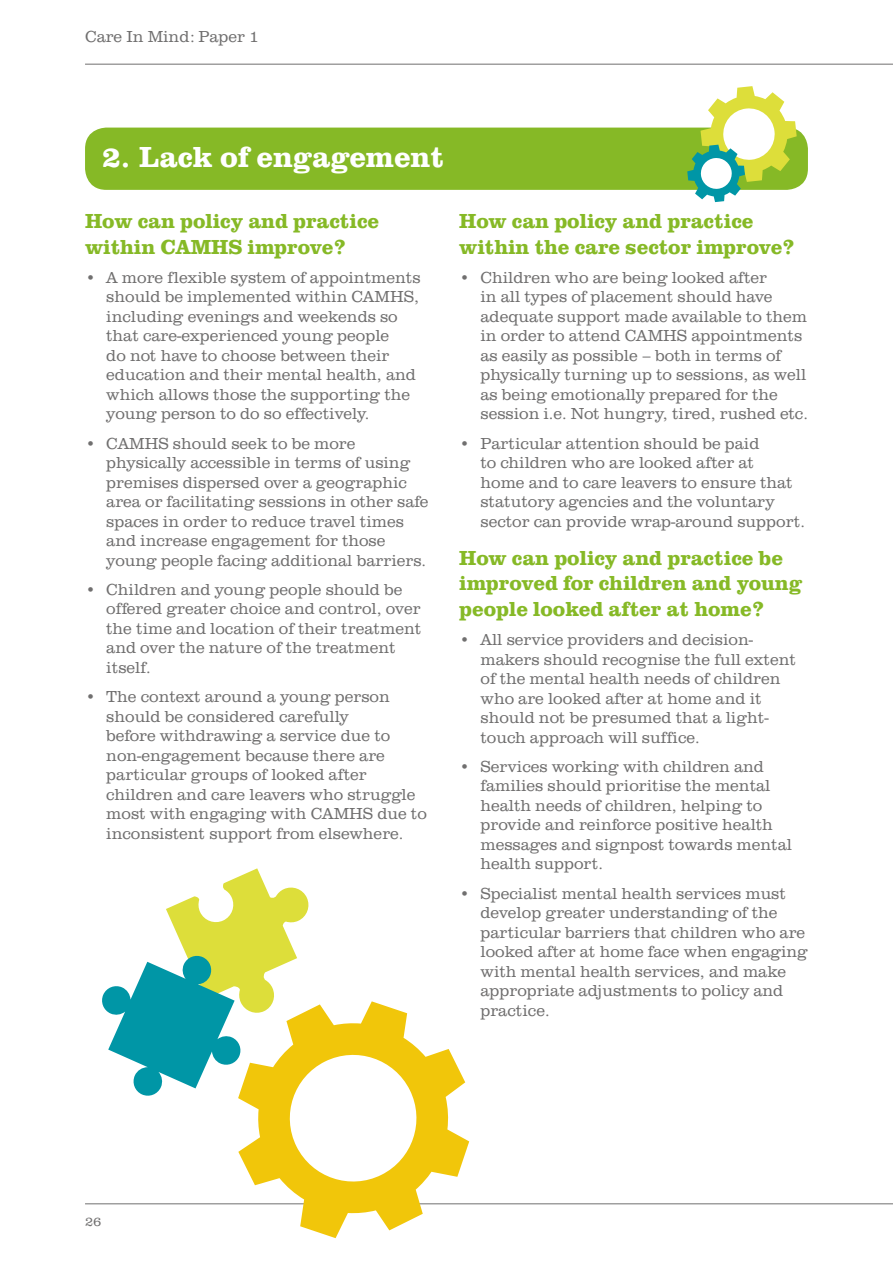
<style>
.page{position:relative;width:893px;height:1263px;background:#fff}
.page>*{position:absolute;margin:0;border:0;box-sizing:border-box;transform-origin:0 0}
.t1{font:700 30px "URW Clarendon TOT";color:#fff}
.t2{font:700 21px/25.5px "URW Clarendon TOT";color:#86b926}
.t3{font:300 16.5px/19.5px "URW Clarendon TOT";color:#706f6f}
.t4{font:300 13.5px "URW Clarendon TOT";color:#706f6f}
</style>
<div class="page">
<hr style="left:85px;top:64px;width:808px;height:1px;background:#706f6f">
<hr style="left:85px;top:1203px;width:808px;height:1px;background:#706f6f">
<div style="left:85px;top:128px;width:723px;height:62px;background:#86b926;border-radius:21px"></div>
<svg style="left:687px;top:86px;width:110px;height:116px"></svg>
<svg style="left:238px;top:1001px;width:231px;height:237px"></svg>
<svg style="left:102px;top:868px;width:209px;height:230px"></svg>
<p class="t3" style="left:85px;top:27px;width:176px">Care In Mind: Paper 1</p>
<h1 class="t1" style="left:102px;top:139px;width:344px">2. Lack of engagement</h1>
<p class="t2" style="left:85px;top:209px;width:296px">How can policy and practice within CAMHS improve?</p>
<p class="t3" style="left:106px;top:268px;width:316px;text-indent:-21px">• A more flexible system of appointments should be implemented within CAMHS, including evenings and weekends so that care-experienced young people<br>do not have to choose between their education and their mental health, and which allows those the supporting the young person to do so effectively.</p>
<p class="t3" style="left:106px;top:434px;width:324px;text-indent:-21px">• CAMHS should seek to be more physically accessible in terms of using premises dispersed over a geographic area or facilitating sessions in other safe spaces in order to reduce travel times and increase engagement for those young people facing additional barriers.</p>
<p class="t3" style="left:106px;top:580px;width:317px;text-indent:-21px">• Children and young people should be offered greater choice and control, over the time and location of their treatment and over the nature of the treatment itself.</p>
<p class="t3" style="left:106px;top:687px;width:322px;text-indent:-21px">• The context around a young person should be considered carefully<br>before withdrawing a service due to non-engagement because there are particular groups of looked after children and care leavers who struggle most with engaging with CAMHS due to inconsistent support from elsewhere.</p>
<p class="t2" style="left:459px;top:209px;width:337px">How can policy and practice within the care sector improve?</p>
<p class="t3" style="left:480px;top:268px;width:329px;text-indent:-21px">• Children who are being looked after<br>in all types of placement should have adequate support made available to them in order to attend CAMHS appointments as easily as possible – both in terms of physically turning up to sessions, as well as being emotionally prepared for the session i.e. Not hungry, tired, rushed etc.</p>
<p class="t3" style="left:480px;top:434px;width:326px;text-indent:-21px">• Particular attention should be paid<br>to children who are looked after at<br>home and to care leavers to ensure that statutory agencies and the voluntary sector can provide wrap-around support.</p>
<p class="t2" style="left:459px;top:545px;width:345px">How can policy and practice be improved for children and young people looked after at home?</p>
<p class="t3" style="left:480px;top:630px;width:317px;text-indent:-21px">• All service providers and decision&shy;makers should recognise the full extent of the mental health needs of children who are looked after at home and it should not be presumed that a light&shy;touch approach will suffice.</p>
<p class="t3" style="left:480px;top:757px;width:313px;text-indent:-21px">• Services working with children and families should prioritise the mental health needs of children, helping to provide and reinforce positive health messages and signpost towards mental health support.</p>
<p class="t3" style="left:480px;top:884px;width:329px;text-indent:-21px">• Specialist mental health services must develop greater understanding of the particular barriers that children who are looked after at home face when engaging with mental health services, and make appropriate adjustments to policy and practice.</p>
<p class="t4" style="left:85px;top:1214px;width:18px">26</p>
</div>
